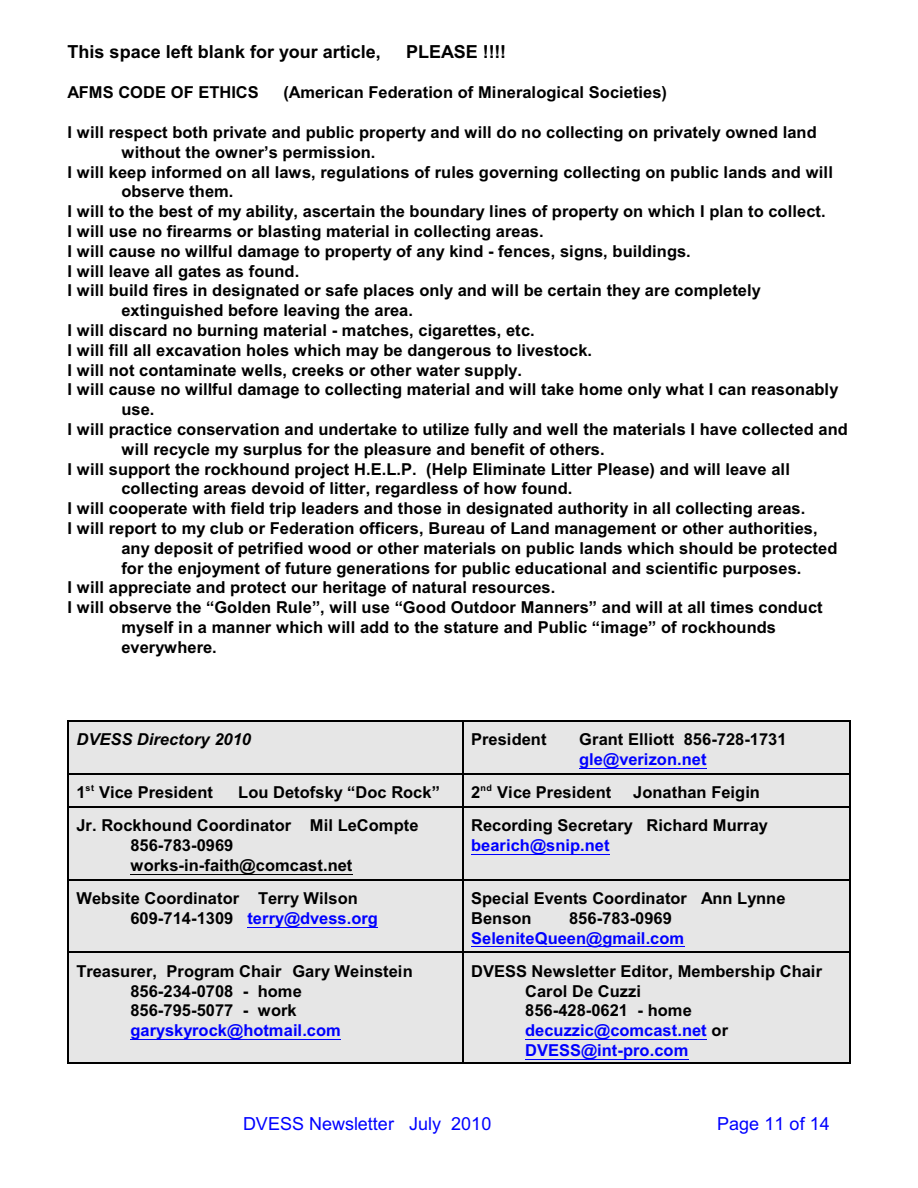
<style>
.page{position:relative;width:918px;height:1188px;background:#fff}
.page>*{position:absolute;margin:0;border:0;box-sizing:border-box;transform-origin:0 0}
.t1{font:700 18px "Arial";color:#000}
.t2{font:18px "Arial";color:#00f}
.t3{font:700 16.5px/19.8px "Arial";color:#000}
.t4{font:700 16.5px "Arial";color:#00f}
.t5{font:italic 700 16.5px "Arial";color:#000}
.t6{font:700 9px "Arial";color:#000}
.s1{color:#00f}
</style>
<div class="page">
<div style="left:68px;top:720px;width:394px;height:53px;background:#e6e6e6"></div>
<hr style="left:68px;top:720px;width:1px;height:53px;background:#000">
<hr style="left:68px;top:720px;width:394px;height:2px;background:#000">
<div style="left:462px;top:720px;width:388px;height:53px;background:#e6e6e6"></div>
<hr style="left:462px;top:720px;width:2px;height:53px;background:#000">
<hr style="left:849px;top:720px;width:1px;height:53px;background:#000">
<hr style="left:462px;top:720px;width:388px;height:2px;background:#000">
<div style="left:68px;top:773px;width:394px;height:33px;background:#e6e6e6"></div>
<hr style="left:68px;top:773px;width:1px;height:33px;background:#000">
<hr style="left:68px;top:773px;width:394px;height:2px;background:#000">
<div style="left:462px;top:773px;width:388px;height:33px;background:#e6e6e6"></div>
<hr style="left:462px;top:773px;width:2px;height:33px;background:#000">
<hr style="left:849px;top:773px;width:1px;height:33px;background:#000">
<hr style="left:462px;top:773px;width:388px;height:2px;background:#000">
<div style="left:68px;top:806px;width:394px;height:73px;background:#e6e6e6"></div>
<hr style="left:68px;top:806px;width:1px;height:73px;background:#000">
<hr style="left:68px;top:806px;width:394px;height:2px;background:#000">
<div style="left:462px;top:806px;width:388px;height:73px;background:#e6e6e6"></div>
<hr style="left:462px;top:806px;width:2px;height:73px;background:#000">
<hr style="left:849px;top:806px;width:1px;height:73px;background:#000">
<hr style="left:462px;top:806px;width:388px;height:2px;background:#000">
<div style="left:68px;top:879px;width:394px;height:73px;background:#e6e6e6"></div>
<hr style="left:68px;top:879px;width:1px;height:73px;background:#000">
<hr style="left:68px;top:879px;width:394px;height:1px;background:#000">
<div style="left:462px;top:879px;width:388px;height:73px;background:#e6e6e6"></div>
<hr style="left:462px;top:879px;width:2px;height:73px;background:#000">
<hr style="left:849px;top:879px;width:1px;height:73px;background:#000">
<hr style="left:462px;top:879px;width:388px;height:1px;background:#000">
<div style="left:68px;top:952px;width:394px;height:112px;background:#e6e6e6"></div>
<hr style="left:68px;top:952px;width:1px;height:112px;background:#000">
<hr style="left:68px;top:952px;width:394px;height:1px;background:#000">
<hr style="left:68px;top:1063px;width:394px;height:1px;background:#000">
<div style="left:462px;top:952px;width:388px;height:112px;background:#e6e6e6"></div>
<hr style="left:462px;top:952px;width:2px;height:112px;background:#000">
<hr style="left:849px;top:952px;width:1px;height:112px;background:#000">
<hr style="left:462px;top:952px;width:388px;height:1px;background:#000">
<hr style="left:462px;top:1063px;width:388px;height:1px;background:#000">
<hr style="left:579px;top:768px;width:128px;height:1px;background:#00f">
<hr style="left:130px;top:874px;width:223px;height:1px;background:#000">
<hr style="left:471px;top:854px;width:139px;height:1px;background:#00f">
<hr style="left:248px;top:927px;width:130px;height:1px;background:#00f">
<hr style="left:471px;top:946px;width:214px;height:1px;background:#00f">
<hr style="left:130px;top:1039px;width:211px;height:1px;background:#00f">
<hr style="left:525px;top:1039px;width:182px;height:1px;background:#00f">
<hr style="left:525px;top:1059px;width:163px;height:1px;background:#00f">
<p class="t1" style="left:68px;top:45px;width:315px">This space left blank for your article,</p>
<p class="t1" style="left:406px;top:45px;width:102px">PLEASE !!!!</p>
<p class="t3" style="left:68px;top:84px;width:193px">AFMS CODE OF ETHICS</p>
<p class="t3" style="left:284px;top:84px;width:385px">(American Federation of Mineralogical Societies)</p>
<p class="t3" style="left:68px;top:124px;width:751px">I will respect both private and public property and will do no collecting on privately owned land</p>
<p class="t3" style="left:122px;top:144px;width:256px">without the owner’s permission.</p>
<p class="t3" style="left:68px;top:163px;width:767px">I will keep informed on all laws, regulations of rules governing collecting on public lands and will</p>
<p class="t3" style="left:122px;top:183px;width:114px">observe them.</p>
<p class="t3" style="left:68px;top:203px;width:760px">I will to the best of my ability, ascertain the boundary lines of property on which I plan to collect.</p>
<p class="t3" style="left:68px;top:223px;width:478px">I will use no firearms or blasting material in collecting areas.</p>
<p class="t3" style="left:68px;top:243px;width:625px">I will cause no willful damage to property of any kind - fences, signs, buildings.</p>
<p class="t3" style="left:68px;top:262px;width:233px">I will leave all gates as found.</p>
<p class="t3" style="left:68px;top:282px;width:695px">I will build fires in designated or safe places only and will be certain they are completely</p>
<p class="t3" style="left:122px;top:302px;width:293px">extinguished before leaving the area.</p>
<p class="t3" style="left:68px;top:322px;width:469px">I will discard no burning material - matches, cigarettes, etc.</p>
<p class="t3" style="left:68px;top:342px;width:526px">I will fill all excavation holes which may be dangerous to livestock.</p>
<p class="t3" style="left:68px;top:361px;width:456px">I will not contaminate wells, creeks or other water supply.</p>
<p class="t3" style="left:68px;top:381px;width:773px">I will cause no willful damage to collecting material and will take home only what I can reasonably</p>
<p class="t3" style="left:122px;top:401px;width:34px">use.</p>
<p class="t3" style="left:68px;top:421px;width:782px">I will practice conservation and undertake to utilize fully and well the materials I have collected and</p>
<p class="t3" style="left:122px;top:441px;width:485px">will recycle my surplus for the pleasure and benefit of others.</p>
<p class="t3" style="left:68px;top:460px;width:724px">I will support the rockhound project H.E.L.P. (Help Eliminate Litter Please) and will leave all</p>
<p class="t3" style="left:122px;top:480px;width:452px">collecting areas devoid of litter, regardless of how found.</p>
<p class="t3" style="left:68px;top:500px;width:739px">I will cooperate with field trip leaders and those in designated authority in all collecting areas.</p>
<p class="t3" style="left:68px;top:520px;width:752px">I will report to my club or Federation officers, Bureau of Land management or other authorities,</p>
<p class="t3" style="left:122px;top:540px;width:718px">any deposit of petrified wood or other materials on public lands which should be protected</p>
<p class="t3" style="left:122px;top:559px;width:681px">for the enjoyment of future generations for public educational and scientific purposes.</p>
<p class="t3" style="left:68px;top:579px;width:489px">I will appreciate and protect our heritage of natural resources.</p>
<p class="t3" style="left:68px;top:599px;width:757px">I will observe the “Golden Rule”, will use “Good Outdoor Manners” and will at all times conduct</p>
<p class="t3" style="left:122px;top:619px;width:656px">myself in a manner which will add to the stature and Public “image” of rockhounds</p>
<p class="t3" style="left:122px;top:639px;width:97px">everywhere.</p>
<p class="t5" style="left:76px;top:733px;width:176px">DVESS Directory 2010</p>
<p class="t3" style="left:471px;top:731px;width:77px">President</p>
<p class="t3" style="left:579px;top:731px;width:209px">Grant Elliott 856-728-1731</p>
<p class="t4" style="left:579px;top:753px;width:129px">gle@verizon.net</p>
<p class="t3" style="left:76px;top:784px;width:138px">1 Vice President</p>
<p class="t3" style="left:238px;top:784px;width:203px">Lou Detofsky “Doc Rock”</p>
<p class="t6" style="left:480px;top:785px;width:13px">nd</p>
<p class="t6" style="left:86px;top:785px;width:10px">st</p>
<p class="t3" style="left:471px;top:784px;width:142px">2 Vice President</p>
<p class="t3" style="left:633px;top:784px;width:128px">Jonathan Feigin</p>
<p class="t3" style="left:130px;top:817px;width:290px;text-indent:-54px">Jr. Rockhound Coordinator Mil LeCompte<br>856-783-0969 works-in-faith@comcast.net</p>
<p class="t3" style="left:471px;top:817px;width:298px">Recording Secretary Richard Murray</p>
<p class="t4" style="left:471px;top:839px;width:140px">bearich@snip.net</p>
<p class="t3" style="left:130px;top:890px;width:249px;text-indent:-54px">Website Coordinator Terry Wilson<br>609-714-1309 <span class="s1">terry@dvess.org</span></p>
<p class="t3" style="left:471px;top:890px;width:316px">Special Events Coordinator Ann Lynne<br>Benson</p>
<p class="t3" style="left:569px;top:910px;width:105px">856-783-0969</p>
<p class="t4" style="left:471px;top:932px;width:214px">SeleniteQueen@gmail.com</p>
<p class="t3" style="left:130px;top:963px;width:284px;text-indent:-54px">Treasurer, Program Chair Gary Weinstein<br>856-234-0708 - home<br>856-795-5077 - work</p>
<p class="t4" style="left:130px;top:1024px;width:212px">garyskyrock@hotmail.com</p>
<p class="t3" style="left:525px;top:963px;width:298px;text-indent:-54px">DVESS Newsletter Editor, Membership Chair<br>Carol De Cuzzi<br>856-428-0621 - home <span class="s1">decuzzic@comcast.net</span> or<br><span class="s1">DVESS@int-pro.com</span></p>
<p class="t2" style="left:243px;top:1117px;width:250px">DVESS Newsletter July 2010</p>
<p class="t2" style="left:717px;top:1117px;width:114px">Page 11 of 14</p>
</div>
